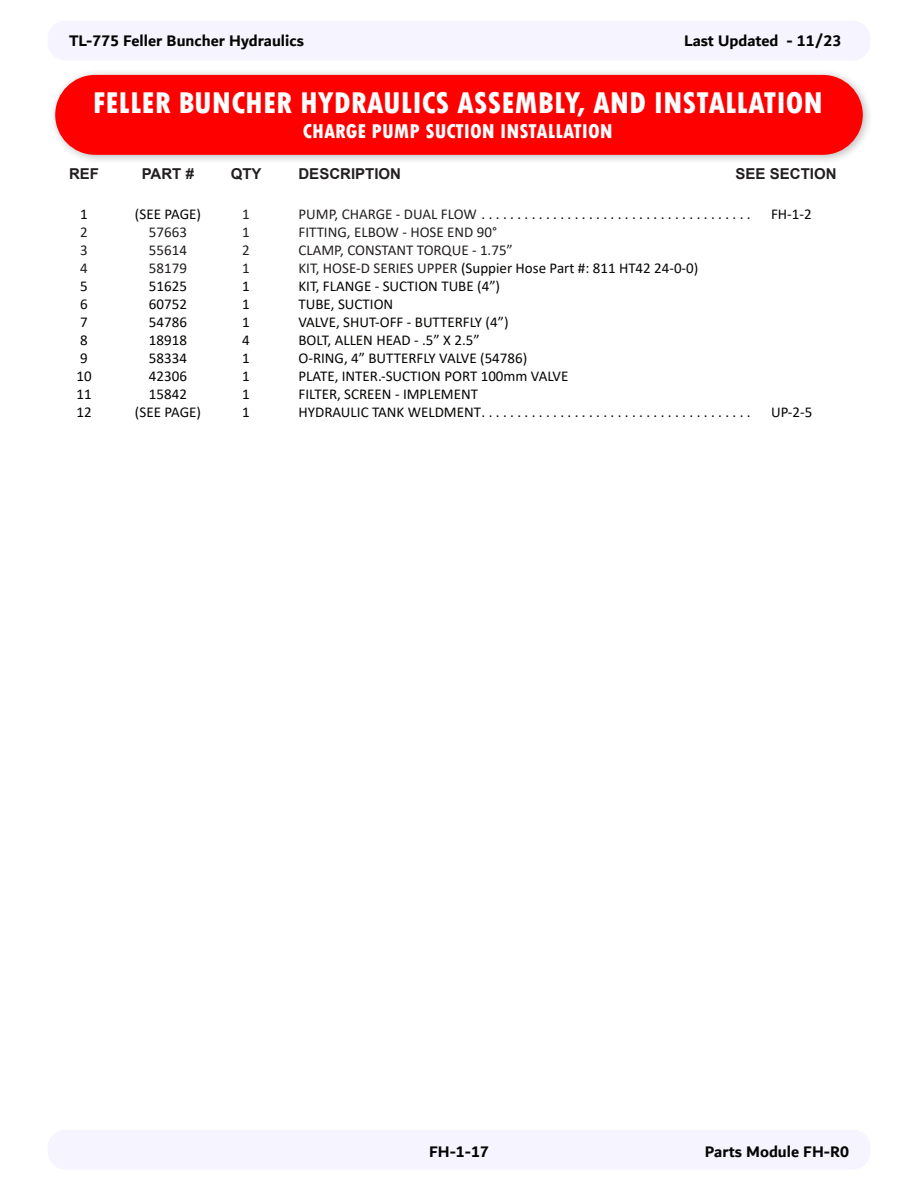
<style>
.page{position:relative;width:918px;height:1188px;background:#fff}
.page>*{position:absolute;margin:0;border:0;box-sizing:border-box;transform-origin:0 0}
.Main_Heading{font:800 condensed 31.5px "Tw Cen";color:#fff}
.Main_Heading_Sub{font:800 condensed 21px "Tw Cen";color:#fff}
.t1{font:700 16.5px "Dubai";color:#040503}
.Body{font:15px "Calibri";color:#040503}
.Body-2{font:15px "Calibri";color:#231f20}
.Heading_-_Column{font:700 15px "Arial";color:#231f20}
.s1{color:#231f20}
</style>
<div class="page">
<div style="left:48px;top:21px;width:822px;height:39px;background:#f6f5ff;border-radius:18px"></div>
<div style="left:48px;top:1130px;width:822px;height:40px;background:#f6f5ff;border-radius:18px"></div>
<div style="left:49px;top:69px;width:824px;height:96px;background:#231f20;opacity:.28"></div>
<div style="left:55px;top:75px;width:808px;height:80px;background:#f00;border-radius:40px"></div>
<p class="t1" style="left:69px;top:31px;width:236px">TL-775 Feller Buncher Hydraulics</p>
<p class="t1" style="left:684px;top:31px;width:159px">Last Updated - 11/23</p>
<p class="Main_Heading" style="left:93px;top:84px;width:731px">FELLER BUNCHER HYDRAULICS ASSEMBLY, AND INSTALLATION</p>
<p class="Main_Heading_Sub" style="left:303px;top:119px;width:311px">CHARGE PUMP SUCTION INSTALLATION</p>
<p class="Heading_-_Column" style="left:69px;top:164px;width:31px">REF</p>
<p class="Heading_-_Column" style="left:142px;top:164px;width:54px">PART #</p>
<p class="Heading_-_Column" style="left:231px;top:164px;width:32px">QTY</p>
<p class="Heading_-_Column" style="left:299px;top:164px;width:104px">DESCRIPTION</p>
<p class="Heading_-_Column" style="left:735px;top:164px;width:103px">SEE SECTION</p>
<p class="Body" style="left:80px;top:204px;width:9px">1</p>
<p class="Body" style="left:135px;top:204px;width:68px">(SEE PAGE)</p>
<p class="Body-2" style="left:242px;top:204px;width:9px">1</p>
<p class="Body" style="left:298px;top:204px;width:454px"><span class="s1">PUMP, CHARGE - DUAL FLOW</span> . . . . . . . . . . . . . . . . . . . . . . . . . . . . . . . . . . . . . .</p>
<p class="Body" style="left:771px;top:204px;width:42px">FH-1-2</p>
<p class="Body-2" style="left:80px;top:222px;width:9px">2</p>
<p class="Body-2" style="left:149px;top:222px;width:40px">57663</p>
<p class="Body-2" style="left:242px;top:222px;width:9px">1</p>
<p class="Body-2" style="left:299px;top:222px;width:200px">FITTING, ELBOW - HOSE END 90°</p>
<p class="Body-2" style="left:80px;top:240px;width:9px">3</p>
<p class="Body-2" style="left:149px;top:240px;width:40px">55614</p>
<p class="Body-2" style="left:242px;top:240px;width:9px">2</p>
<p class="Body-2" style="left:299px;top:240px;width:216px">CLAMP, CONSTANT TORQUE - 1.75”</p>
<p class="Body-2" style="left:80px;top:258px;width:9px">4</p>
<p class="Body-2" style="left:149px;top:258px;width:40px">58179</p>
<p class="Body-2" style="left:242px;top:258px;width:9px">1</p>
<p class="Body" style="left:299px;top:258px;width:401px"><span class="s1">KIT, HOSE-D SERIES UPPER</span> (Suppier Hose Part #: 811 HT42 24-0-0)</p>
<p class="Body" style="left:80px;top:276px;width:9px">5</p>
<p class="Body" style="left:149px;top:276px;width:40px">51625</p>
<p class="Body" style="left:242px;top:276px;width:9px">1</p>
<p class="Body" style="left:299px;top:276px;width:203px">KIT, FLANGE - SUCTION TUBE (4”)</p>
<p class="Body" style="left:80px;top:294px;width:9px">6</p>
<p class="Body" style="left:149px;top:294px;width:40px">60752</p>
<p class="Body" style="left:242px;top:294px;width:9px">1</p>
<p class="Body" style="left:299px;top:294px;width:96px">TUBE, SUCTION</p>
<p class="Body" style="left:80px;top:312px;width:9px">7</p>
<p class="Body" style="left:149px;top:312px;width:40px">54786</p>
<p class="Body" style="left:242px;top:312px;width:9px">1</p>
<p class="Body" style="left:299px;top:312px;width:212px">VALVE, SHUT-OFF - BUTTERFLY (4”)</p>
<p class="Body" style="left:80px;top:330px;width:9px">8</p>
<p class="Body" style="left:149px;top:330px;width:40px">18918</p>
<p class="Body" style="left:242px;top:330px;width:9px">4</p>
<p class="Body" style="left:299px;top:330px;width:183px">BOLT, ALLEN HEAD - .5” X 2.5”</p>
<p class="Body" style="left:80px;top:348px;width:9px">9</p>
<p class="Body" style="left:149px;top:348px;width:40px">58334</p>
<p class="Body" style="left:242px;top:348px;width:9px">1</p>
<p class="Body" style="left:299px;top:348px;width:230px">O-RING, 4” BUTTERFLY VALVE (54786)</p>
<p class="Body" style="left:76px;top:366px;width:17px">10</p>
<p class="Body" style="left:149px;top:366px;width:40px">42306</p>
<p class="Body" style="left:242px;top:366px;width:9px">1</p>
<p class="Body" style="left:299px;top:366px;width:271px">PLATE, INTER.-SUCTION PORT 100mm VALVE</p>
<p class="Body" style="left:76px;top:384px;width:17px">11</p>
<p class="Body" style="left:149px;top:384px;width:40px">15842</p>
<p class="Body" style="left:242px;top:384px;width:9px">1</p>
<p class="Body" style="left:299px;top:384px;width:181px">FILTER, SCREEN - IMPLEMENT</p>
<p class="Body" style="left:76px;top:402px;width:17px">12</p>
<p class="Body" style="left:135px;top:402px;width:68px">(SEE PAGE)</p>
<p class="Body" style="left:242px;top:402px;width:9px">1</p>
<p class="Body" style="left:299px;top:402px;width:454px">HYDRAULIC TANK WELDMENT . . . . . . . . . . . . . . . . . . . . . . . . . . . . . . . . . . . . . .</p>
<p class="Body" style="left:771px;top:402px;width:43px">UP-2-5</p>
<p class="t1" style="left:429px;top:1141px;width:61px">FH-1-17</p>
<p class="t1" style="left:705px;top:1141px;width:146px">Parts Module FH-R0</p>
</div>
